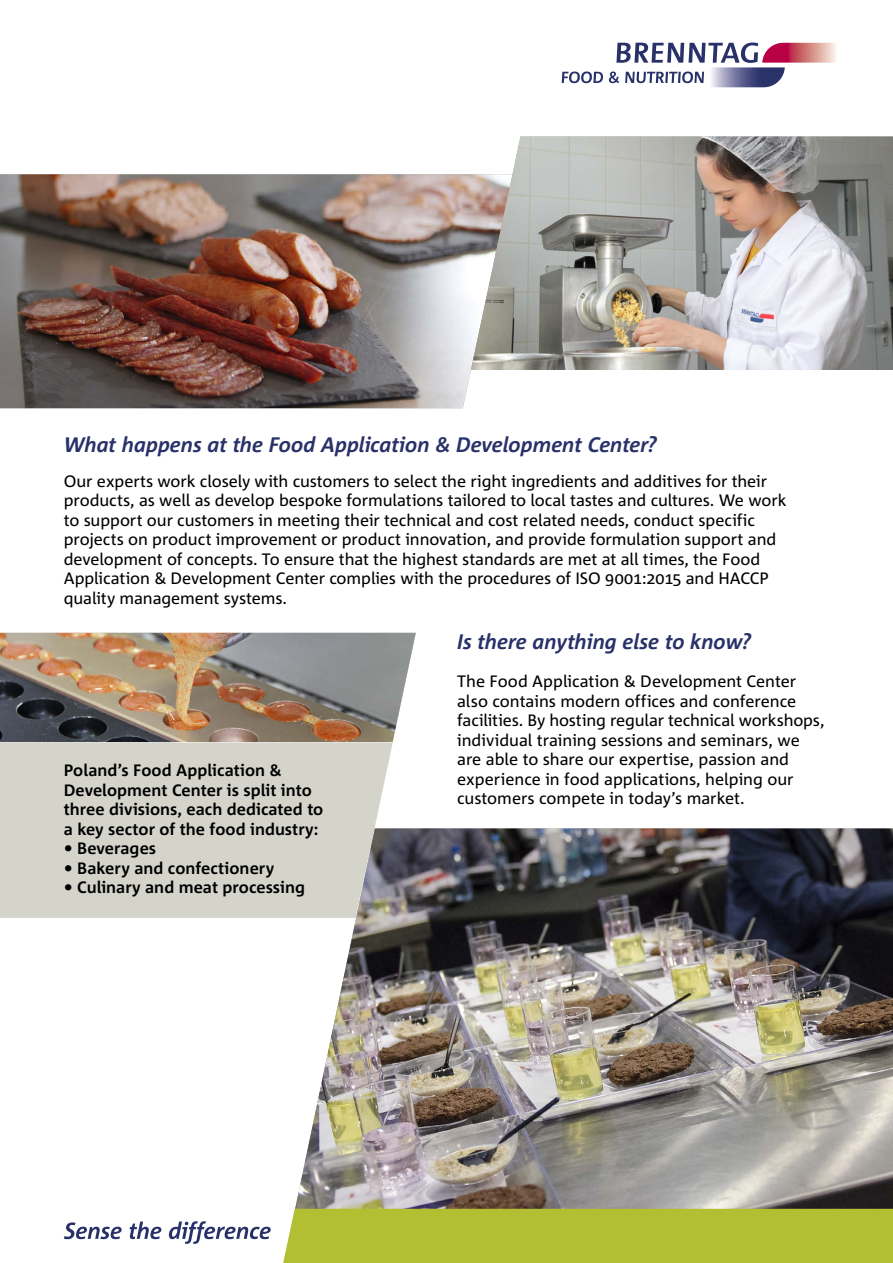
<style>
.page{position:relative;width:893px;height:1263px;background:#fff}
.page>*{position:absolute;margin:0;border:0;box-sizing:border-box;transform-origin:0 0}
.t1{font:italic 700 21px "Corpid";letter-spacing:-.01em;color:#293169}
.t2{font:16.5px/19.5px "Corpid";letter-spacing:-.005em;color:#000}
.t3{font:700 16.5px/19.5px "Corpid";color:#000}
</style>
<div class="page">
<svg style="left:562px;top:72px;width:41px;height:11px"></svg>
<svg style="left:609px;top:43px;width:227px;height:44px"></svg>
<svg style="left:64px;top:1221px;width:207px;height:23px"></svg>
<div style="left:0;top:743px;width:393px;height:175px;background:#d5d4cb"></div>
<img style="left:0;top:633px;width:416px;height:109px">
<img style="left:0;top:174px;width:471px;height:234px">
<img style="left:471px;top:136px;width:422px;height:234px">
<img style="left:295px;top:828px;width:598px;height:381px">
<div style="left:283px;top:1209px;width:610px;height:54px;background:#b3bf33"></div>
<p class="t1" style="left:64px;top:433px;width:594px">What happens at the Food Application &amp; Development Center?</p>
<p class="t2" style="left:64px;top:471px;width:724px">Our experts work closely with customers to select the right ingredients and additives for their products, as well as develop bespoke formulations tailored to local tastes and cultures. We work to support our customers in meeting their technical and cost related needs, conduct specific projects on product improvement or product innovation, and provide formulation support and development of concepts. To ensure that the highest standards are met at all times, the Food Application &amp; Development Center complies with the procedures of ISO 9001:2015 and HACCP quality management systems.</p>
<p class="t1" style="left:457px;top:630px;width:296px">Is there anything else to know?</p>
<p class="t2" style="left:457px;top:672px;width:369px">The Food Application &amp; Development Center also contains modern offices and conference facilities. By hosting regular technical workshops, individual training sessions and seminars, we are able to share our expertise, passion and experience in food applications, helping our customers compete in today’s market.</p>
<p class="t3" style="left:64px;top:761px;width:261px">Poland’s Food Application &amp;<br>Development Center is split into three divisions, each dedicated to a key sector of the food industry:</p>
<p class="t3" style="left:64px;top:839px;width:94px">• Beverages</p>
<p class="t3" style="left:64px;top:858px;width:212px">• Bakery and confectionery</p>
<p class="t3" style="left:64px;top:878px;width:243px">• Culinary and meat processing</p>
</div>
